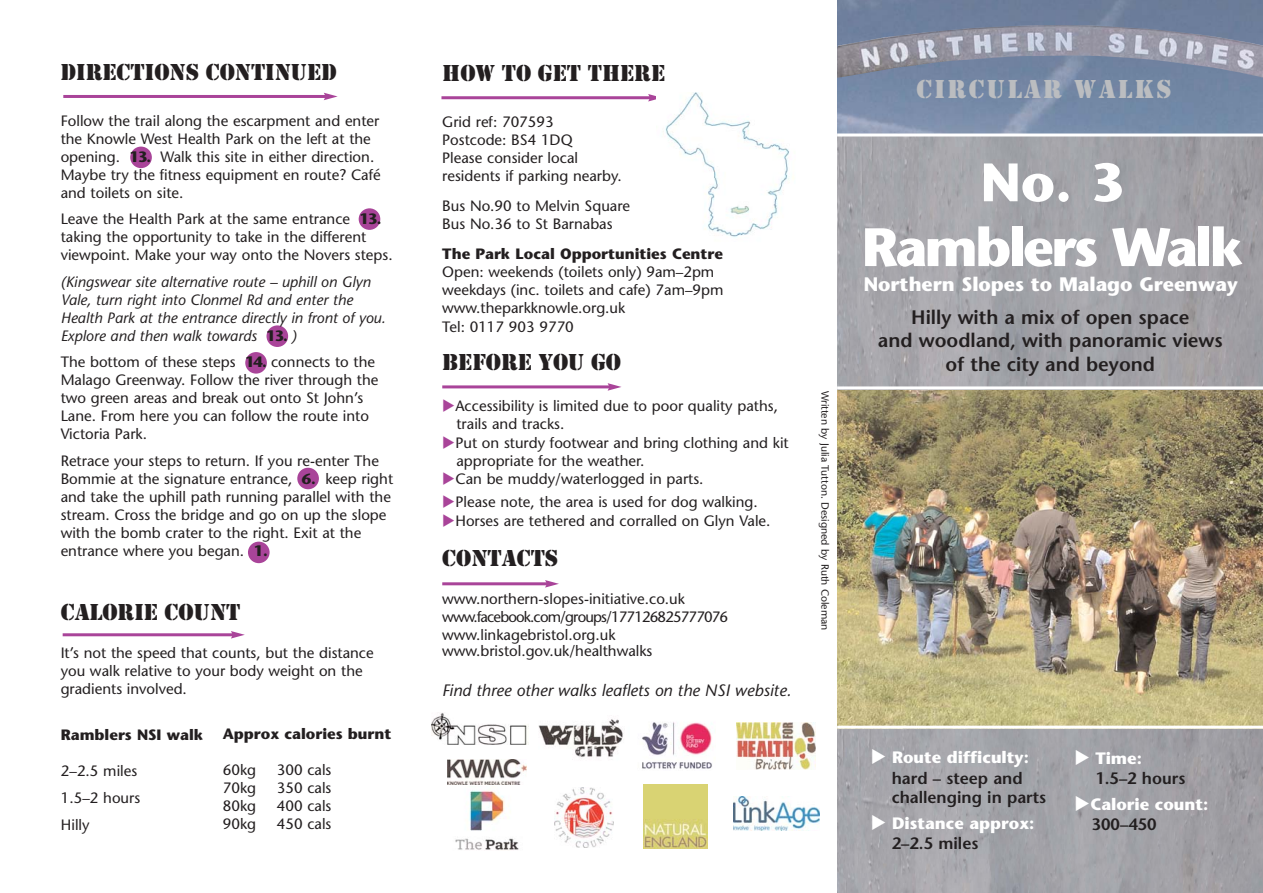
<style>
.page{position:relative;width:1263px;height:893px;background:#fff}
.page>*{position:absolute;margin:0;border:0;box-sizing:border-box;transform-origin:0 0}
.t1{font:700 54px/64.8px "Stone Sans";letter-spacing:-.05em;color:#fff;text-align:center}
.t2{font:27px "Stencil";letter-spacing:.085em;color:#bbbdc0}
.t3{font:24px "Stencil";color:#231f20}
.t4{font:600 19.5px/23.4px "Stone Sans";color:#231f20;text-align:center}
.t5{font:700 19.5px "Stone Sans";color:#fff}
.t6{font:600 16.5px/20.1px "Stone Sans";color:#231f20}
.t7{font:700 16.5px/20.2px "Stone Sans";color:#fff}
.t8{font:italic 16.5px "Stone Sans";color:#231f20}
.t9{font:15px/18px "Stone Sans";color:#231f20}
.t10{font:italic 15px/18px "Stone Sans";color:#231f20}
.t11{font:700 15px "Stone Sans";color:#231f20}
.t12{font:10.5px "Stone Sans";color:#231f20}
.s1{font-weight:700}
.s2{font-weight:700;font-style:normal}
.s3{font-weight:700;color:#fff}
.s4{font-weight:600;color:#231f20}
</style>
<div class="page">
<div style="left:248px;top:542px;width:22px;height:21px;background:#a94499;border-radius:50%"></div>
<div style="left:245px;top:352px;width:22px;height:22px;background:#a94499;border-radius:50%"></div>
<div style="left:266px;top:325px;width:22px;height:22px;background:#a94499;border-radius:50%"></div>
<div style="left:297px;top:468px;width:22px;height:21px;background:#a94499;border-radius:50%"></div>
<div style="left:359px;top:208px;width:21px;height:22px;background:#a94499;border-radius:50%"></div>
<div style="left:130px;top:147px;width:22px;height:21px;background:#a94499;border-radius:50%"></div>
<img style="left:837px;top:0;width:426px;height:134px">
<img style="left:837px;top:390px;width:426px;height:340px">
<img style="left:837px;top:136px;width:426px;height:254px">
<img style="left:837px;top:730px;width:426px;height:163px">
<img style="left:837px;top:25px;width:426px;height:55px">
<hr style="left:63px;top:95px;width:263px;height:3px;background:#a94499">
<svg style="left:324px;top:93px;width:14px;height:7px"></svg>
<hr style="left:441px;top:96px;width:210px;height:3px;background:#a94499">
<svg style="left:648px;top:94px;width:8px;height:7px"></svg>
<hr style="left:63px;top:633px;width:171px;height:3px;background:#a94499">
<svg style="left:231px;top:631px;width:14px;height:7px"></svg>
<hr style="left:442px;top:385px;width:168px;height:3px;background:#a94499">
<svg style="left:608px;top:383px;width:13px;height:8px"></svg>
<hr style="left:442px;top:582px;width:106px;height:3px;background:#a94499">
<svg style="left:545px;top:580px;width:14px;height:8px"></svg>
<img style="left:432px;top:713px;width:97px;height:32px">
<img style="left:538px;top:719px;width:85px;height:39px">
<img style="left:554px;top:788px;width:59px;height:59px">
<img style="left:455px;top:790px;width:64px;height:60px">
<img style="left:736px;top:723px;width:80px;height:47px">
<img style="left:642px;top:722px;width:70px;height:47px">
<img style="left:643px;top:784px;width:64px;height:64px">
<hr style="left:837px;top:386px;width:426px;height:3px;background:#fff">
<hr style="left:837px;top:726px;width:426px;height:3px;background:#fff">
<img style="left:665px;top:92px;width:129px;height:146px">
<img style="left:734px;top:797px;width:85px;height:34px">
<svg style="left:447px;top:759px;width:80px;height:26px"></svg>
<img style="left:447px;top:760px;width:79px;height:24px">
<svg style="left:1076px;top:749px;width:13px;height:15px"></svg>
<svg style="left:1076px;top:796px;width:13px;height:15px"></svg>
<svg style="left:872px;top:749px;width:13px;height:15px"></svg>
<svg style="left:872px;top:815px;width:13px;height:15px"></svg>
<p class="t3" style="left:61px;top:57px;width:278px">DIRECTIONS CONTINUED</p>
<p class="t9" style="left:61px;top:113px;width:322px">Follow the trail along the escarpment and enter the Knowle West Health Park on the left at the opening. <span class="s1">13.</span> Walk this site in either direction.<br>Maybe try the fitness equipment en route? Café and toilets on site.</p>
<p class="t9" style="left:61px;top:212px;width:333px">Leave the Health Park at the same entrance <span class="s1">13. </span>taking the opportunity to take in the different viewpoint. Make your way onto the Novers steps.</p>
<p class="t10" style="left:61px;top:274px;width:327px">(Kingswear site alternative route – uphill on Glyn Vale, turn right into Clonmel Rd and enter the Health Park at the entrance directly in front of you.<br>Explore and then walk towards <span class="s2">13.</span> )</p>
<p class="t9" style="left:61px;top:355px;width:319px">The bottom of these steps <span class="s1">14.</span> connects to the Malago Greenway. Follow the river through the two green areas and break out onto St John’s Lane. From here you can follow the route into Victoria Park.</p>
<p class="t9" style="left:61px;top:453px;width:334px">Retrace your steps to return. If you re-enter The Bommie at the signature entrance, <span class="s1">6.</span> keep right and take the uphill path running parallel with the stream. Cross the bridge and go on up the slope with the bomb crater to the right. Exit at the entrance where you began. <span class="s1">1.</span></p>
<p class="t3" style="left:61px;top:597px;width:181px">CALORIE COUNT</p>
<p class="t9" style="left:61px;top:646px;width:315px">It’s not the speed that counts, but the distance you walk relative to your body weight on the gradients involved.</p>
<p class="t11" style="left:61px;top:729px;width:144px">Ramblers NSI walk</p>
<p class="t9" style="left:61px;top:760px;width:81px;line-height:26.5px">2–2.5 miles<br>1.5–2 hours<br>Hilly</p>
<p class="t11" style="left:223px;top:728px;width:170px">Approx calories burnt</p>
<p class="t9" style="left:223px;top:762px;width:35px">60kg</p>
<p class="t9" style="left:277px;top:762px;width:56px">300 cals</p>
<p class="t9" style="left:223px;top:780px;width:35px">70kg</p>
<p class="t9" style="left:277px;top:780px;width:56px">350 cals</p>
<p class="t9" style="left:223px;top:798px;width:35px">80kg</p>
<p class="t9" style="left:277px;top:798px;width:56px">400 cals</p>
<p class="t9" style="left:223px;top:816px;width:35px">90kg</p>
<p class="t9" style="left:277px;top:816px;width:56px">450 cals</p>
<p class="t3" style="left:442px;top:59px;width:224px">HOW TO GET THERE</p>
<p class="t9" style="left:442px;top:115px;width:181px">Grid ref: 707593<br>Postcode: BS4 1DQ<br>Please consider local residents if parking nearby.</p>
<p class="t9" style="left:442px;top:198px;width:189px">Bus No.90 to Melvin Square<br>Bus No.36 to St Barnabas</p>
<p class="t9" style="left:442px;top:246px;width:283px"><span class="s1">The Park Local Opportunities Centre<br></span>Open: weekends (toilets only) 9am–2pm weekdays (inc. toilets and cafe) 7am–9pm www.theparkknowle.org.uk<br>Tel: 0117 903 9770</p>
<p class="t3" style="left:442px;top:348px;width:180px">BEFORE YOU GO</p>
<p class="t9" style="left:455px;top:398px;width:335px">Accessibility is limited due to poor quality paths, trails and tracks.<br>Put on sturdy footwear and bring clothing and kit appropriate for the weather.<br>Can be muddy/waterlogged in parts.</p>
<p class="t9" style="left:455px;top:494px;width:317px;line-height:19px">Please note, the area is used for dog walking.<br>Horses are tethered and corralled on Glyn Vale.</p>
<p class="t3" style="left:442px;top:544px;width:118px">CONTACTS</p>
<p class="t9" style="left:442px;top:592px;width:287px">www.northern-slopes-initiative.co.uk www.facebook.com/groups/177126825777076 www.linkagebristol.org.uk</p>
<p class="t9" style="left:442px;top:643px;width:212px">www.bristol.gov.uk/healthwalks</p>
<p class="t8" style="left:442px;top:683px;width:351px">Find three other walks leaflets on the NSI website.</p>
<p class="t12" style="left:829px;top:390px;width:241px;rotate:90deg">Written by Julia Tutton. Designed by Ruth Coleman</p>
<p class="t2" style="left:916px;top:72px;width:257px">CIRCULAR WALKS</p>
<p class="t1" style="left:862px;top:156px;width:383px">No. 3<br>Ramblers Walk</p>
<p class="t5" style="left:864px;top:277px;width:376px">Northern Slopes to Malago Greenway</p>
<p class="t4" style="left:878px;top:307px;width:346px">Hilly with a mix of open space<br>and woodland, with panoramic views of the city and beyond</p>
<p class="t6" style="left:892px;top:749px;width:156px"><span class="s3">Route difficulty: </span>hard – steep and challenging in parts</p>
<p class="t7" style="left:892px;top:815px;width:144px">Distance approx:<br><span class="s4">2–2.5 miles</span></p>
<p class="t6" style="left:1095px;top:749px;width:92px"><span class="s3">Time:<br></span>1.5–2 hours</p>
<p class="t7" style="left:1090px;top:795px;width:119px">Calorie count:<br><span class="s4">300–450</span></p>
</div>
